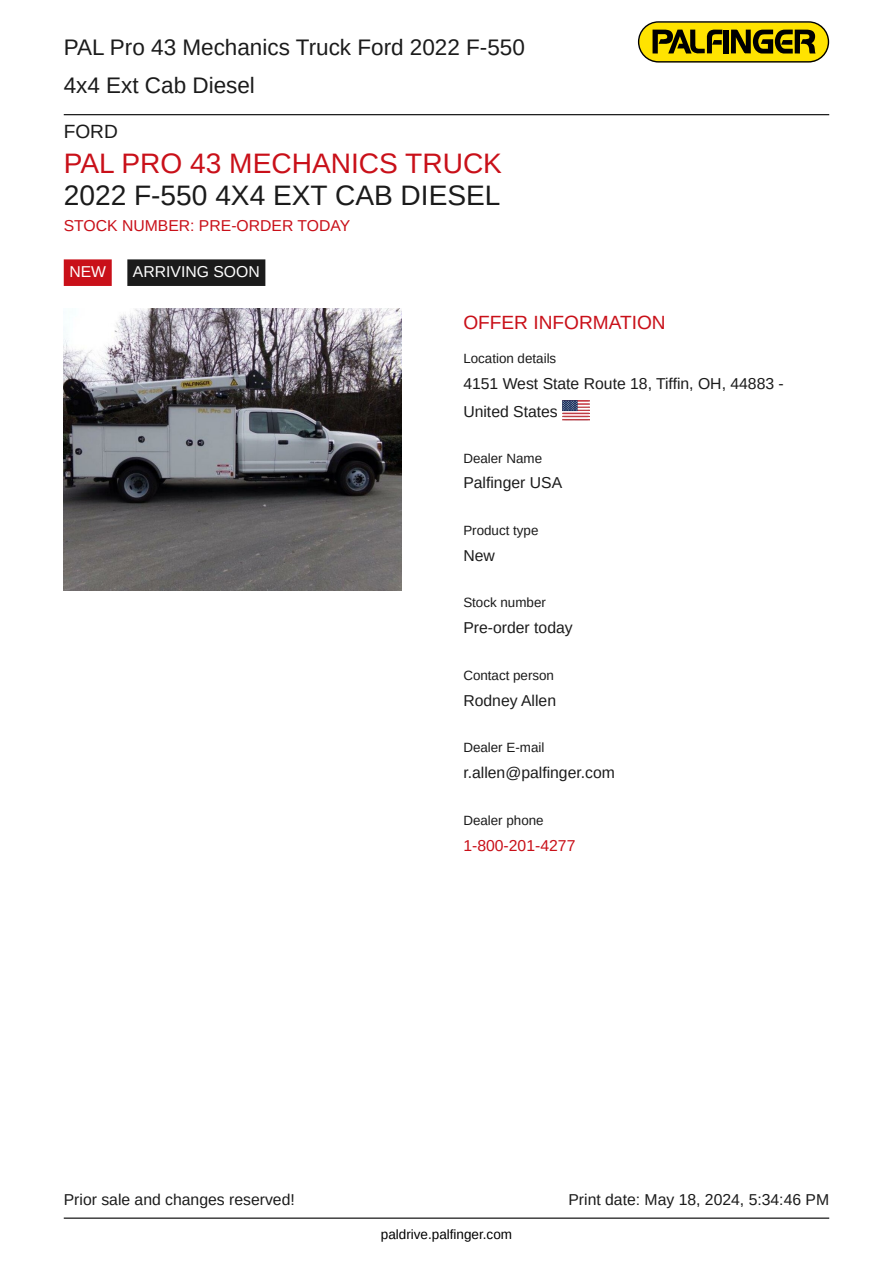
<style>
.page{position:relative;width:893px;height:1263px;background:#fff}
.page>*{position:absolute;margin:0;border:0;box-sizing:border-box;transform-origin:0 0}
.t1{font:28.2px "Arimo";color:#1b1b1b}
.t2{font:28.2px "Arimo";color:#c91019}
.t3{font:22.5px/38.5px "Arimo";color:#1b1b1b}
.t4{font:19.2px "Arimo";color:#c91019}
.t5{font:19.2px "Arimo";color:#1b1b1b}
.t6{font:15.75px/28.3px "Arimo";color:#1b1b1b}
.t7{font:15.75px "Arimo";color:#c91019}
.t8{font:15.75px "Arimo";color:#fff}
.t9{font:13.5px "Arimo";color:#000}
.t10{font:13.35px "Arimo";color:#1b1b1b}
</style>
<div class="page">
<hr style="left:64px;top:114px;width:765px;height:1px;background:#000">
<hr style="left:64px;top:1217px;width:765px;height:2px;background:#000">
<svg style="left:638px;top:21px;width:191px;height:42px;background:#a4930f"></svg>
<div style="left:64px;top:259px;width:48px;height:27px;background:#c91019"></div>
<div style="left:127px;top:259px;width:138px;height:27px;background:#1b1b1b"></div>
<img style="left:64px;top:309px;width:337px;height:281px">
<hr style="left:562px;top:400px;width:27px;height:2px;background:#bd3d44">
<svg style="left:562px;top:400px;width:16px;height:1px"></svg>
<svg style="left:562px;top:401px;width:27px;height:19px"></svg>
<h2 class="t3" style="left:64px;top:30px;width:463px">PAL Pro 43 Mechanics Truck Ford 2022 F-550<br>4x4 Ext Cab Diesel</h2>
<p class="t5" style="left:64px;top:124px;width:56px">FORD</p>
<h1 class="t2" style="left:64px;top:152px;width:440px">PAL PRO 43 MECHANICS TRUCK</h1>
<h1 class="t1" style="left:64px;top:185px;width:438px">2022 F-550 4X4 EXT CAB DIESEL</h1>
<p class="t7" style="left:64px;top:220px;width:288px">STOCK NUMBER: PRE-ORDER TODAY</p>
<p class="t8" style="left:69px;top:266px;width:38px">NEW</p>
<p class="t8" style="left:133px;top:266px;width:128px">ARRIVING SOON</p>
<p class="t4" style="left:463px;top:315px;width:204px">OFFER INFORMATION</p>
<p class="t10" style="left:463px;top:353px;width:94px">Location details</p>
<p class="t6" style="left:463px;top:371px;width:322px">4151 West State Route 18, Tiffin, OH, 44883 -<br>United States</p>
<p class="t10" style="left:463px;top:453px;width:80px">Dealer Name</p>
<p class="t6" style="left:463px;top:470px;width:100px">Palfinger USA</p>
<p class="t10" style="left:463px;top:525px;width:77px">Product type</p>
<p class="t6" style="left:463px;top:543px;width:33px">New</p>
<p class="t10" style="left:463px;top:598px;width:84px">Stock number</p>
<p class="t6" style="left:463px;top:615px;width:111px">Pre-order today</p>
<p class="t10" style="left:463px;top:670px;width:92px">Contact person</p>
<p class="t6" style="left:463px;top:687px;width:94px">Rodney Allen</p>
<p class="t10" style="left:463px;top:743px;width:83px">Dealer E-mail</p>
<p class="t6" style="left:463px;top:760px;width:153px">r.allen@palfinger.com</p>
<p class="t10" style="left:463px;top:815px;width:82px">Dealer phone</p>
<p class="t7" style="left:463px;top:839px;width:114px">1-800-201-4277</p>
<p class="t6" style="left:64px;top:1187px;width:233px">Prior sale and changes reserved!</p>
<p class="t6" style="left:568px;top:1187px;width:262px">Print date: May 18, 2024, 5:34:46 PM</p>
<p class="t9" style="left:381px;top:1229px;width:133px">paldrive.palfinger.com</p>
</div>
